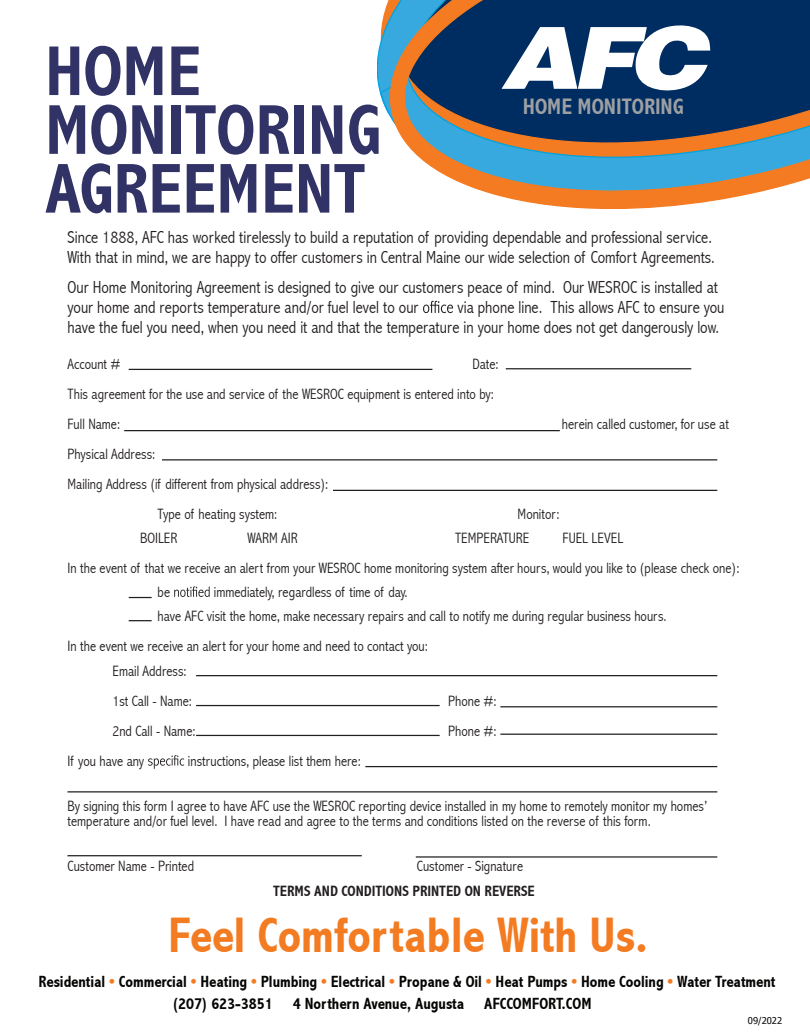
<style>
.page{position:relative;width:810px;height:1035px;background:#fff}
.page>*{position:absolute;margin:0;border:0;box-sizing:border-box;transform-origin:0 0}
.t1{font:700 condensed 71.25px/58.8px "Abadi";color:#313265}
.t2{font:700 condensed 50px "Abadi";color:#f37b21}
.t3{font:700 condensed 22.5px "Abadi";color:#9d9fa2}
.t4{font:300 condensed 17.5px/20px "Abadi";color:#231f20}
.t5{font:700 condensed 16.25px/21.8px "Abadi";color:#050504}
.t6{font:300 condensed 15px/30px "Abadi";color:#231f20}
.t7{font:700 condensed 15px "Abadi";color:#231f20}
.t8{font:9.38px "Tahoma";color:#050504}
.s1{color:#f47b21}
</style>
<div class="page">
<svg style="left:174px;top:586px;width:36px;height:11px"></svg>
<svg style="left:148px;top:755px;width:36px;height:14px"></svg>
<hr style="left:506px;top:368px;width:185px;height:1px;background:#231f20">
<hr style="left:129px;top:369px;width:303px;height:1px;background:#231f20">
<hr style="left:124px;top:430px;width:436px;height:1px;background:#231f20">
<hr style="left:162px;top:459px;width:555px;height:1px;background:#231f20">
<hr style="left:333px;top:490px;width:384px;height:1px;background:#231f20">
<hr style="left:196px;top:705px;width:244px;height:1px;background:#231f20">
<hr style="left:500px;top:706px;width:217px;height:1px;background:#231f20">
<hr style="left:68px;top:855px;width:294px;height:1px;background:#231f20">
<hr style="left:416px;top:856px;width:301px;height:2px;background:#231f20">
<svg style="left:423px;top:301px;width:30px;height:12px"></svg>
<svg style="left:129px;top:620px;width:23px;height:1px"></svg>
<svg style="left:129px;top:597px;width:23px;height:1px"></svg>
<hr style="left:500px;top:734px;width:217px;height:1px;background:#231f20">
<hr style="left:196px;top:735px;width:244px;height:1px;background:#231f20">
<hr style="left:68px;top:791px;width:649px;height:1px;background:#231f20">
<hr style="left:365px;top:766px;width:352px;height:1px;background:#231f20">
<hr style="left:196px;top:675px;width:521px;height:1px;background:#231f20">
<svg style="left:397px;top:0;width:413px;height:208px;background:#727f86"></svg>
<svg style="left:377px;top:0;width:333px;height:129px"></svg>
<p class="t1" style="left:45px;top:42px;width:337px">HOME<br>MONITORING<br>AGREEMENT</p>
<p class="t4" style="left:68px;top:227px;width:649px">Since 1888, AFC has worked tirelessly to build a reputation of providing dependable and professional service.<br>With that in mind, we are happy to offer customers in Central Maine our wide selection of Comfort Agreements.</p>
<p class="t4" style="left:68px;top:277px;width:652px">Our Home Monitoring Agreement is designed to give our customers peace of mind. Our WESROC is installed at your home and reports temperature and/or fuel level to our</p>
<p class="t3" style="left:523px;top:93px;width:162px">HOME MONITORING</p>
<p class="t4" style="left:67px;top:297px;width:659px;text-indent:390px">via phone line. This allows AFC to ensure you have the fuel you need, when you need it and that the temperature in your home does not get dangerously low.</p>
<p class="t6" style="left:68px;top:349px;width:55px">Account #</p>
<p class="t6" style="left:68px;top:349px;width:433px;text-indent:405px">Date:<br>This agreement for the use and service of the WESROC equipment is entered into by:<br>Full Name:</p>
<p class="t6" style="left:562px;top:409px;width:169px">herein called customer, for use at</p>
<p class="t6" style="left:68px;top:439px;width:89px">Physical Address:</p>
<p class="t6" style="left:68px;top:469px;width:262px">Mailing Address (if different from physical address):</p>
<p class="t6" style="left:158px;top:499px;width:121px">Type of heating system:</p>
<p class="t6" style="left:518px;top:499px;width:43px">Monitor:</p>
<p class="t6" style="left:140px;top:523px;width:39px">BOILER</p>
<p class="t6" style="left:248px;top:523px;width:52px">WARM AIR</p>
<p class="t6" style="left:455px;top:523px;width:76px">TEMPERATURE</p>
<p class="t6" style="left:68px;top:523px;width:673px;text-indent:495px">FUEL LEVEL<br>In the event of that we receive an alert from your WESROC home monitoring system after hours, would you like to (please check one):</p>
<p class="t6" style="left:158px;top:577px;width:14px">be</p>
<p class="t6" style="left:158px;top:580px;width:511px;line-height:23.8px;text-indent:56px">immediately, regardless of time of day.<br>have AFC visit the home, make necessary repairs and call to notify me during regular business hours.</p>
<p class="t6" style="left:112px;top:633px;width:317px;line-height:25px;text-indent:-45px">In the event we receive an alert for your home and need to contact you:<br>Email Address:</p>
<p class="t6" style="left:112px;top:686px;width:81px">1st Call - Name:</p>
<p class="t6" style="left:448px;top:686px;width:50px">Phone #:</p>
<p class="t6" style="left:112px;top:716px;width:85px">2nd Call - Name:</p>
<p class="t6" style="left:448px;top:716px;width:50px">Phone #:</p>
<p class="t6" style="left:68px;top:746px;width:78px">If you have any</p>
<p class="t6" style="left:188px;top:746px;width:174px">instructions, please list them here:</p>
<p class="t6" style="left:67px;top:798px;width:641px;line-height:15px">By signing this form I agree to have AFC use the WESROC reporting device installed in my home to remotely monitor my homes’ temperature and/or fuel level. I have read and agree to the terms and conditions listed on the reverse of this form.</p>
<p class="t6" style="left:68px;top:851px;width:128px">Customer Name - Printed</p>
<p class="t6" style="left:417px;top:851px;width:108px">Customer - Signature</p>
<p class="t7" style="left:273px;top:882px;width:263px">TERMS AND CONDITIONS PRINTED ON REVERSE</p>
<p class="t2" style="left:168px;top:907px;width:482px">Feel Comfortable With Us.</p>
<p class="t5" style="left:173px;top:971px;width:604px;text-indent:-134px">Residential <span class="s1">•</span> Commercial <span class="s1">•</span> Heating <span class="s1">•</span> Plumbing <span class="s1">•</span> Electrical <span class="s1">•</span> Propane &amp; Oil <span class="s1">•</span> Heat Pumps <span class="s1">•</span> Home Cooling <span class="s1">•</span> Water Treatment (207) 623-3851 4 Northern Avenue, Augusta AFCCOMFORT.COM</p>
<p class="t8" style="left:748px;top:1014px;width:36px">09/2022</p>
</div>
